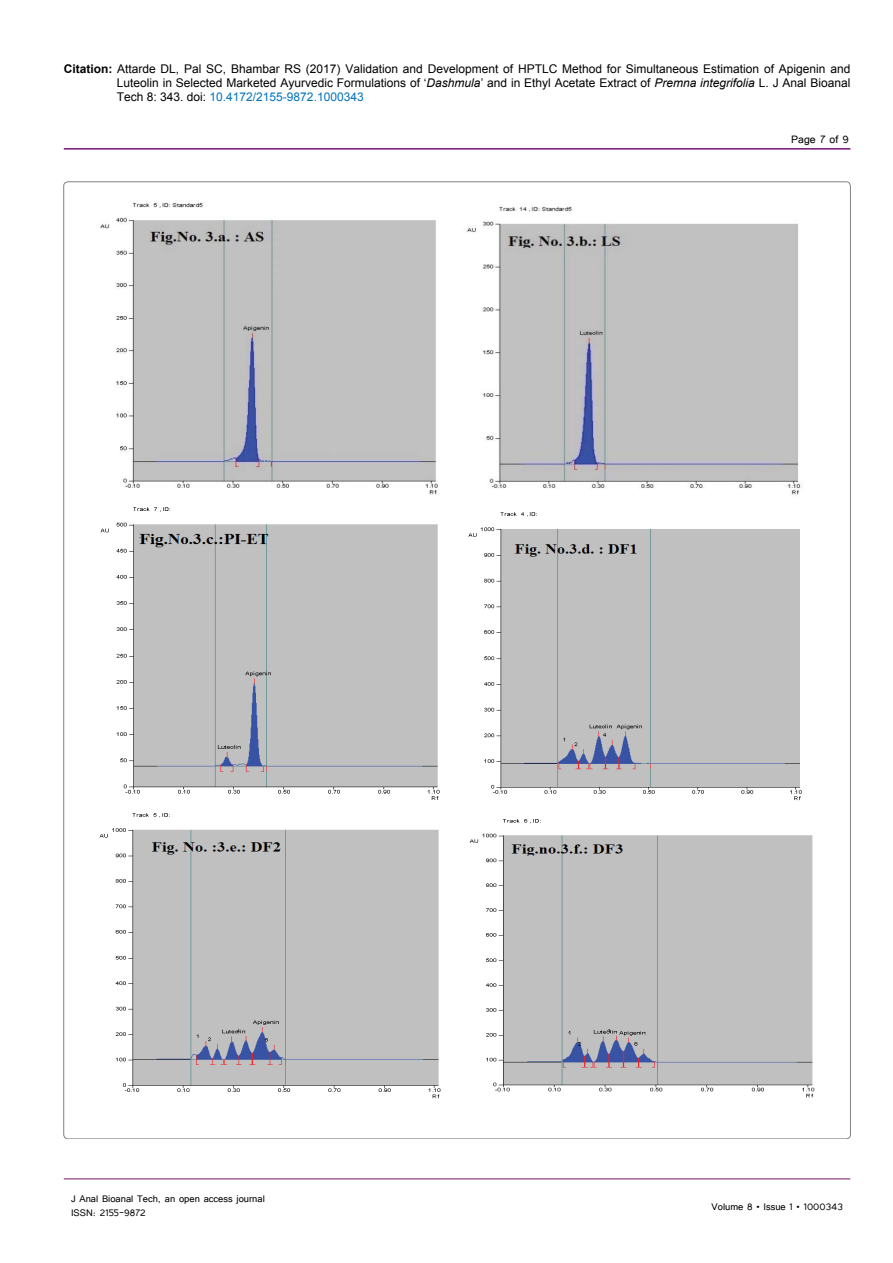
<style>
.page{position:relative;width:893px;height:1263px;background:#fff}
.page>*{position:absolute;margin:0;border:0;box-sizing:border-box;transform-origin:0 0}
.t1{font:13.5px "Tunga";color:#000}
.t2{font:12px/14.4px "Arial";color:#000;text-align:justify}
.t3{font:12px/14.4px "Tunga";color:#000}
.s1{font-weight:700}
.s2{font-style:italic}
.s3{color:#0072bc}
</style>
<div class="page">
<hr style="left:64px;top:148px;width:786px;height:2px;background:#741472">
<hr style="left:64px;top:1179px;width:786px;height:1px;background:#741472">
<img style="left:100px;top:202px;width:338px;height:293px">
<img style="left:467px;top:206px;width:334px;height:289px">
<img style="left:100px;top:507px;width:340px;height:293px">
<img style="left:468px;top:512px;width:334px;height:289px">
<img style="left:99px;top:813px;width:342px;height:286px">
<img style="left:469px;top:819px;width:346px;height:279px">
<p class="t2" style="left:117px;top:61px;width:735px;text-indent:-53px"><span class="s1">Citation:</span> Attarde DL, Pal SC, Bhambar RS (2017) Validation and Development of HPTLC Method for Simultaneous Estimation of Apigenin and Luteolin in Selected Marketed Ayurvedic Formulations of ‘<span class="s2">Dashmula</span>’ and in Ethyl Acetate Extract of <span class="s2">Premna integrifolia</span> L. J Anal Bioanal Tech 8: 343. doi: <span class="s3">10.4172/2155-9872.1000343</span></p>
<p class="t1" style="left:791px;top:131px;width:59px">Page 7 of 9</p>
<p class="t3" style="left:71px;top:1190px;width:195px">J Anal Bioanal Tech, an open access journal<br>ISSN: 2155-9872</p>
<p class="t3" style="left:711px;top:1199px;width:133px">Volume 8 • Issue 1 • 1000343</p>
</div>
